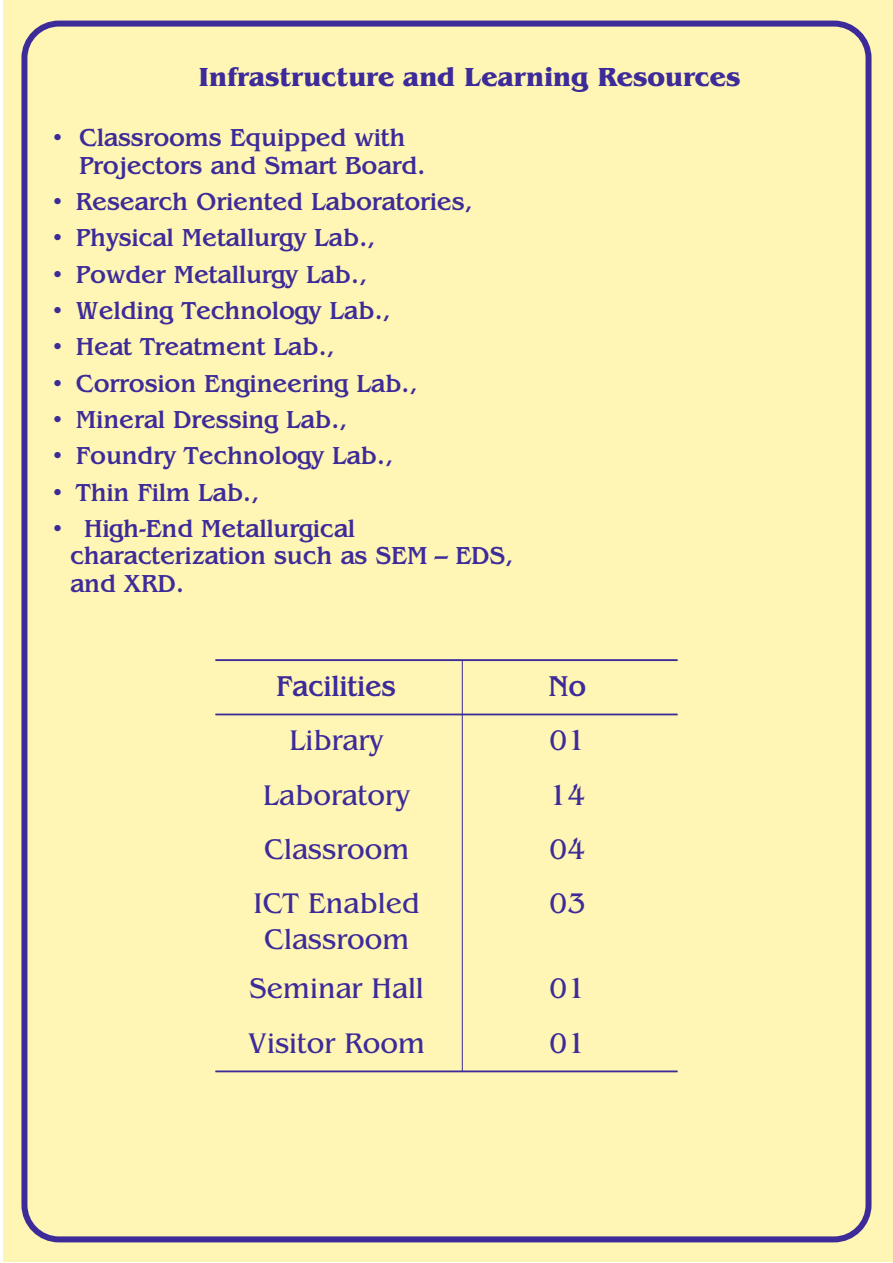
<style>
.page{position:relative;width:893px;height:1263px;background:#fff}
.page>*{position:absolute;margin:0;border:0;box-sizing:border-box;transform-origin:0 0}
.t1{font:italic 29.7px/35.7px "Benguiat";color:#3c2b99;text-align:center;scale:.96 1}
.t2{font:700 29.7px "Benguiat";color:#3c2b99;scale:.96 1}
.t3{font:700 27px "Benguiat IT Cby BT";color:#3c2b99}
.t4{font:700 25.5px/27.5px "Benguiat";color:#3c2b99}
.s1{font-family:"Arial";font-weight:400}
</style>
<div class="page">
<div style="left:3px;top:0;width:890px;height:1262px;background:#fff5b4"></div>
<hr style="left:215px;top:659px;width:462px;height:2px;background:#3c2b99">
<hr style="left:215px;top:1070px;width:462px;height:2px;background:#3c2b99">
<hr style="left:462px;top:660px;width:1px;height:411px;background:#3c2b99">
<hr style="left:215px;top:714px;width:462px;height:1px;background:#3c2b99">
<div style="left:21px;top:21px;width:850px;height:1221px;border:6px solid #3c2b99;border-radius:34px"></div>
<p class="t3" style="left:199px;top:66px;width:543px">Infrastructure and Learning Resources</p>
<p class="t4" style="left:79px;top:125px;width:348px;line-height:28.2px;text-indent:-26px"><span class="s1">•</span> Classrooms Equipped with<br>Projectors and Smart Board.</p>
<p class="t4" style="left:53px;top:190px;width:421px"><span class="s1">•</span> Research Oriented Laboratories,</p>
<p class="t4" style="left:53px;top:226px;width:324px"><span class="s1">•</span> Physical Metallurgy Lab.,</p>
<p class="t4" style="left:53px;top:263px;width:316px"><span class="s1">•</span> Powder Metallurgy Lab.,</p>
<p class="t4" style="left:53px;top:299px;width:339px"><span class="s1">•</span> Welding Technology Lab.,</p>
<p class="t4" style="left:53px;top:335px;width:283px"><span class="s1">•</span> Heat Treatment Lab.,</p>
<p class="t4" style="left:53px;top:372px;width:366px"><span class="s1">•</span> Corrosion Engineering Lab.,</p>
<p class="t4" style="left:53px;top:408px;width:296px"><span class="s1">•</span> Mineral Dressing Lab.,</p>
<p class="t4" style="left:53px;top:444px;width:342px"><span class="s1">•</span> Foundry Technology Lab.,</p>
<p class="t4" style="left:53px;top:481px;width:208px"><span class="s1">•</span> Thin Film Lab.,</p>
<p class="t4" style="left:70px;top:517px;width:445px;text-indent:-17px"><span class="s1">•</span> High-End Metallurgical characterization such as SEM – EDS, and XRD.</p>
<p class="t2" style="left:276px;top:674px;width:126px">Facilities</p>
<p class="t2" style="left:549px;top:674px;width:41px">No</p>
<p class="t1" style="left:290px;top:725px;width:99px">Library</p>
<p class="t1" style="left:549px;top:725px;width:39px">01</p>
<p class="t1" style="left:263px;top:779px;width:155px">Laboratory</p>
<p class="t1" style="left:549px;top:779px;width:39px">14</p>
<p class="t1" style="left:264px;top:834px;width:153px">Classroom</p>
<p class="t1" style="left:549px;top:834px;width:39px">04</p>
<p class="t1" style="left:254px;top:888px;width:175px">ICT Enabled<br>Classroom</p>
<p class="t1" style="left:549px;top:888px;width:39px">03</p>
<p class="t1" style="left:249px;top:973px;width:184px">Seminar Hall</p>
<p class="t1" style="left:549px;top:973px;width:39px">01</p>
<p class="t1" style="left:248px;top:1027px;width:185px">Visitor Room</p>
<p class="t1" style="left:549px;top:1027px;width:39px">01</p>
</div>
